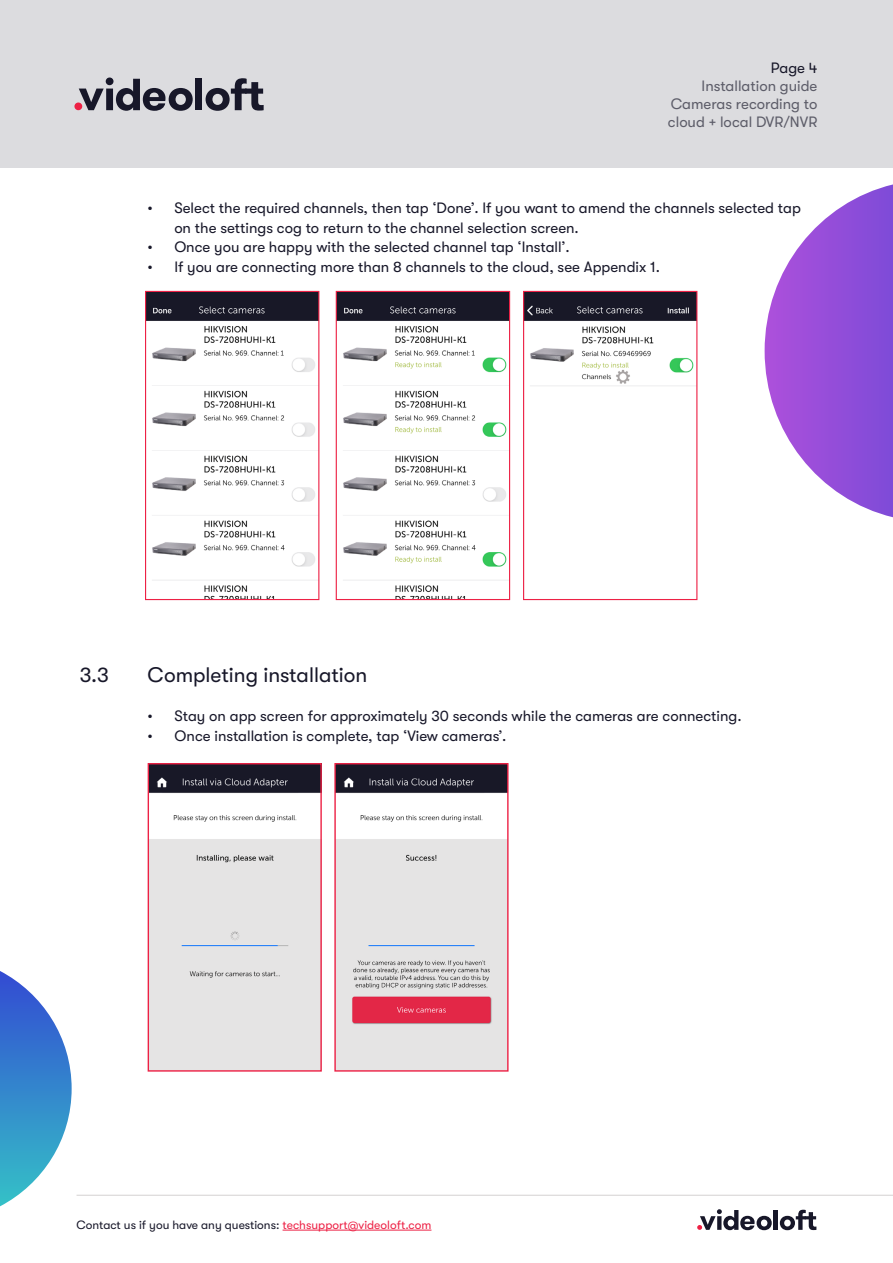
<style>
.page{position:relative;width:893px;height:1263px;background:#fff}
.page>*{position:absolute;margin:0;border:0;box-sizing:border-box;transform-origin:0 0}
.t1{font:21px "GT Walsheim";color:#171729}
.t2{font:15px/19.5px "GT Walsheim";color:#171729}
.t3{font:15px/18px "GT Walsheim";color:#5d5d69;text-align:justify}
.t4{font:12px "GT Walsheim";color:#171729}
.s1{color:#ed2145}
</style>
<div class="page">
<div style="left:0;top:0;width:893px;height:168px;background:#dcdcdf"></div>
<svg style="left:79px;top:78px;width:114px;height:33px"></svg>
<div style="left:196px;top:79px;width:6px;height:31px;background:#171729"></div>
<svg style="left:206px;top:78px;width:58px;height:33px"></svg>
<div style="left:74px;top:103px;width:8px;height:7px;background:#ed2145;border-radius:50%"></div>
<hr style="left:77px;top:1195px;width:816px;height:1px;background:#d4d1d1">
<div style="left:773px;top:1210px;width:5px;height:20px;background:#171729"></div>
<svg style="left:780px;top:1210px;width:36px;height:20px"></svg>
<svg style="left:697px;top:1209px;width:75px;height:21px"></svg>
<svg style="left:765px;top:184px;width:128px;height:333px"></svg>
<svg style="left:0;top:971px;width:72px;height:235px"></svg>
<img style="left:150px;top:765px;width:170px;height:304px">
<div style="left:148px;top:763px;width:174px;height:308px;border:1px solid #ed2145"></div>
<img style="left:336px;top:765px;width:171px;height:304px">
<div style="left:334px;top:763px;width:175px;height:308px;border:1px solid #ed2145"></div>
<img style="left:147px;top:293px;width:170px;height:305px">
<div style="left:145px;top:291px;width:174px;height:309px;border:1px solid #ed2145"></div>
<img style="left:338px;top:293px;width:170px;height:305px">
<div style="left:336px;top:291px;width:174px;height:309px;border:1px solid #ed2145"></div>
<img style="left:525px;top:293px;width:170px;height:93px">
<div style="left:523px;top:291px;width:174px;height:309px;border:1px solid #ed2145"></div>
<hr style="left:283px;top:1230px;width:148px;height:1px;background:#ed2145">
<p class="t2" style="left:771px;top:58px;width:48px">Page 4</p>
<p class="t3" style="left:668px;top:77px;width:151px;text-indent:34px">Installation guide Cameras recording to cloud + local DVR/NVR</p>
<p class="t2" style="left:174px;top:199px;width:628px;text-indent:-27px">• Select the required channels, then tap ‘Done’. If you want to amend the channels selected tap on the settings cog to return to the channel selection screen.</p>
<p class="t2" style="left:147px;top:238px;width:424px">• Once you are happy with the selected channel tap ‘Install’.</p>
<p class="t2" style="left:147px;top:257px;width:514px">• If you are connecting more than 8 channels to the cloud, see Appendix 1.</p>
<h1 class="t1" style="left:80px;top:663px;width:31px">3.3</h1>
<h1 class="t1" style="left:148px;top:663px;width:221px">Completing installation</h1>
<p class="t2" style="left:148px;top:707px;width:596px">• Stay on app screen for approximately 30 seconds while the cameras are connecting.</p>
<p class="t2" style="left:148px;top:726px;width:360px">• Once installation is complete, tap ‘View cameras’.</p>
<p class="t4" style="left:77px;top:1218px;width:356px">Contact us if you have any questions: <span class="s1">techsupport@videoloft.com</span></p>
</div>
